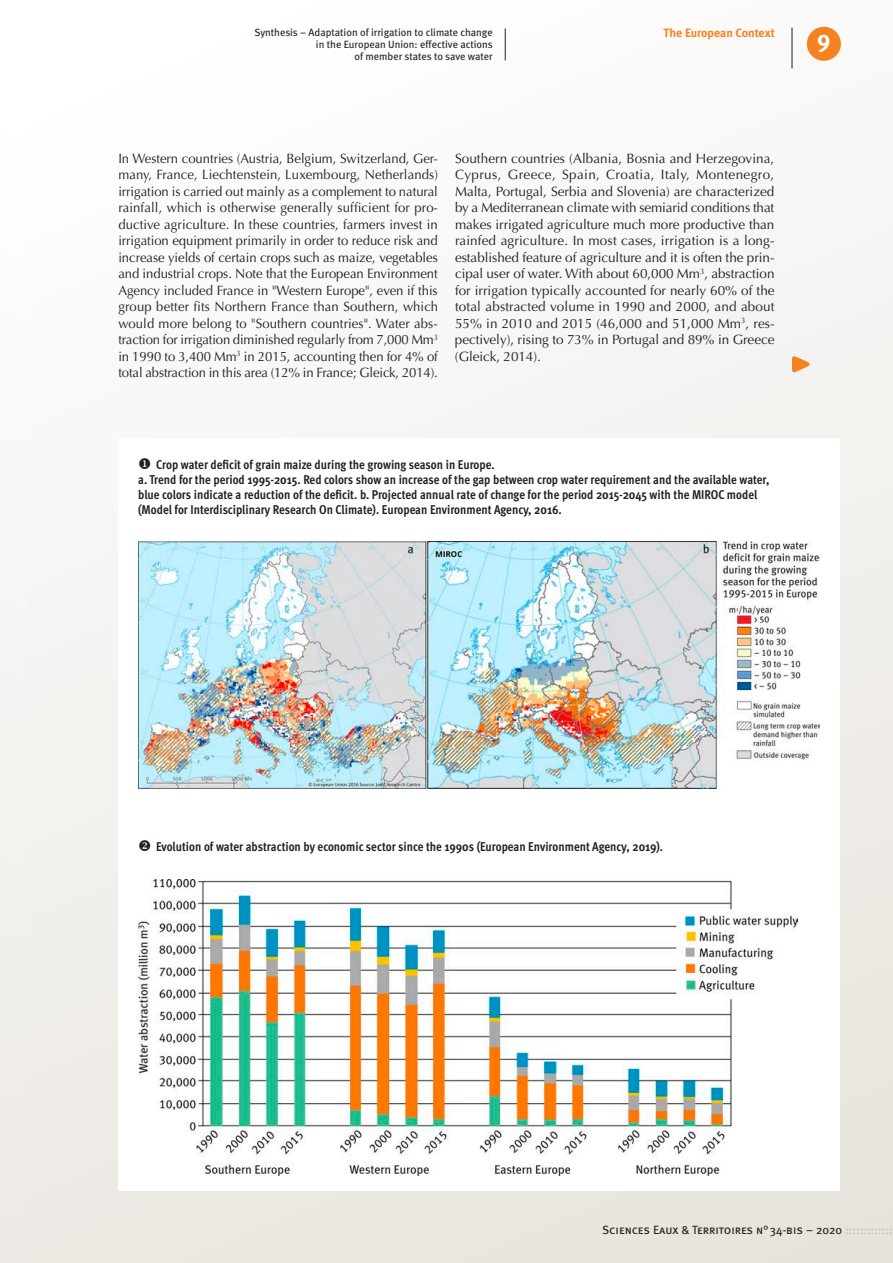
<style>
.page{position:relative;width:893px;height:1263px;background:#fff}
.page>*{position:absolute;margin:0;border:0;box-sizing:border-box;transform-origin:0 0}
.t1{font:24px "Meta Bold Caps Expert";color:#fff}
.t2{font:13.5px/16.5px "Optima";letter-spacing:-.005em;color:#231f20;text-align:justify}
.titre_figure{font:700 12.75px/15px "Meta Cond OT";color:#231f20}
.t3{font:12px "Meta Book Caps";color:#231f20}
.roulette_section{font:700 12px "Meta";color:#f58220}
.roulette_article{font:10.5px/12px "Meta Book LF";color:#231f20;text-align:right}
.s1{color:#bcbdc0}
</style>
<div class="page">
<div style="left:0;top:0;width:893px;height:1263px;background:linear-gradient(to bottom,#fdfdfd,#eae7e1)"></div>
<div style="left:0;top:0;width:27px;height:1263px;background:linear-gradient(to bottom,#fff,#edeae4)"></div>
<svg style="left:788px;top:1191px;width:30px;height:3px"></svg>
<hr style="left:505px;top:28px;width:1px;height:32px;background:#231f20">
<div style="left:118px;top:438px;width:722px;height:753px;background:#fff"></div>
<svg style="left:788px;top:351px;width:30px;height:25px"></svg>
<img style="left:138px;top:879px;width:659px;height:296px">
<img style="left:138px;top:542px;width:682px;height:247px">
<div style="left:807px;top:27px;width:34px;height:34px;background:#f58220;border-radius:50%"></div>
<hr style="left:792px;top:28px;width:1px;height:40px;background:#231f20">
<p class="roulette_article" style="left:254px;top:26px;width:240px">Synthesis – Adaptation of irrigation to climate change in the European Union: effective actions<br>of member states to save water</p>
<p class="roulette_section" style="left:663px;top:26px;width:113px">The European Context</p>
<p class="t2" style="left:118px;top:150px;width:321px">In Western countries (Austria, Belgium, Switzerland, Ger&shy;many, France, Liechtenstein, Luxembourg, Netherlands) irrigation is carried out mainly as a complement to natural rainfall, which is otherwise generally sufficient for pro&shy;ductive agriculture. In these countries, farmers invest in irrigation equipment primarily in order to reduce risk and increase yields of certain crops such as maize, vegetables and industrial crops. Note that the European Environment Agency included France in "Western Europe", even if this group better fits Northern France than Southern, which would more belong to "Southern countries". Water abs&shy;traction for irrigation diminished regularly from 7,000 Mm<sup>3 </sup>in 1990 to 3,400 Mm<sup>3</sup> in 2015, accounting then for 4% of total abstraction in this area (12% in France; Gleick, 2014).</p>
<p class="t2" style="left:455px;top:150px;width:321px">Southern countries (Albania, Bosnia and Herzegovina, Cyprus, Greece, Spain, Croatia, Italy, Montenegro, Malta, Portugal, Serbia and Slovenia) are characterized by a Mediterranean climate with semiarid conditions that makes irrigated agriculture much more productive than rainfed agriculture. In most cases, irrigation is a long&shy;established feature of agriculture and it is often the prin&shy;cipal user of water. With about 60,000 Mm<sup>3</sup>, abstraction for irrigation typically accounted for nearly 60% of the total abstracted volume in 1990 and 2000, and about 55% in 2010 and 2015 (46,000 and 51,000 Mm<sup>3</sup>, res&shy;pectively), rising to 73% in Portugal and 89% in Greece (Gleick, 2014).</p>
<p class="titre_figure" style="left:138px;top:457px;width:633px">◆ Crop water deficit of grain maize during the growing season in Europe.<br>a. Trend for the period 1995-2015. Red colors show an increase of the gap between crop water requirement and the available water, blue colors indicate a reduction of the deficit. b. Projected annual rate of change for the period 2015-2045 with the MIROC model (Model for Interdisciplinary Research On Climate). European Environment Agency, 2016.</p>
<p class="t1" style="left:817px;top:28px;width:15px">9</p>
<p class="titre_figure" style="left:138px;top:840px;width:527px">❖ Evolution of water abstraction by economic sector since the 1990s (European Environment Agency, 2019).</p>
<p class="t3" style="left:602px;top:1223px;width:292px">Sciences Eaux &amp; Territoires n°34-bis – 2020 <span class="s1">:::::::::::::</span></p>
</div>
